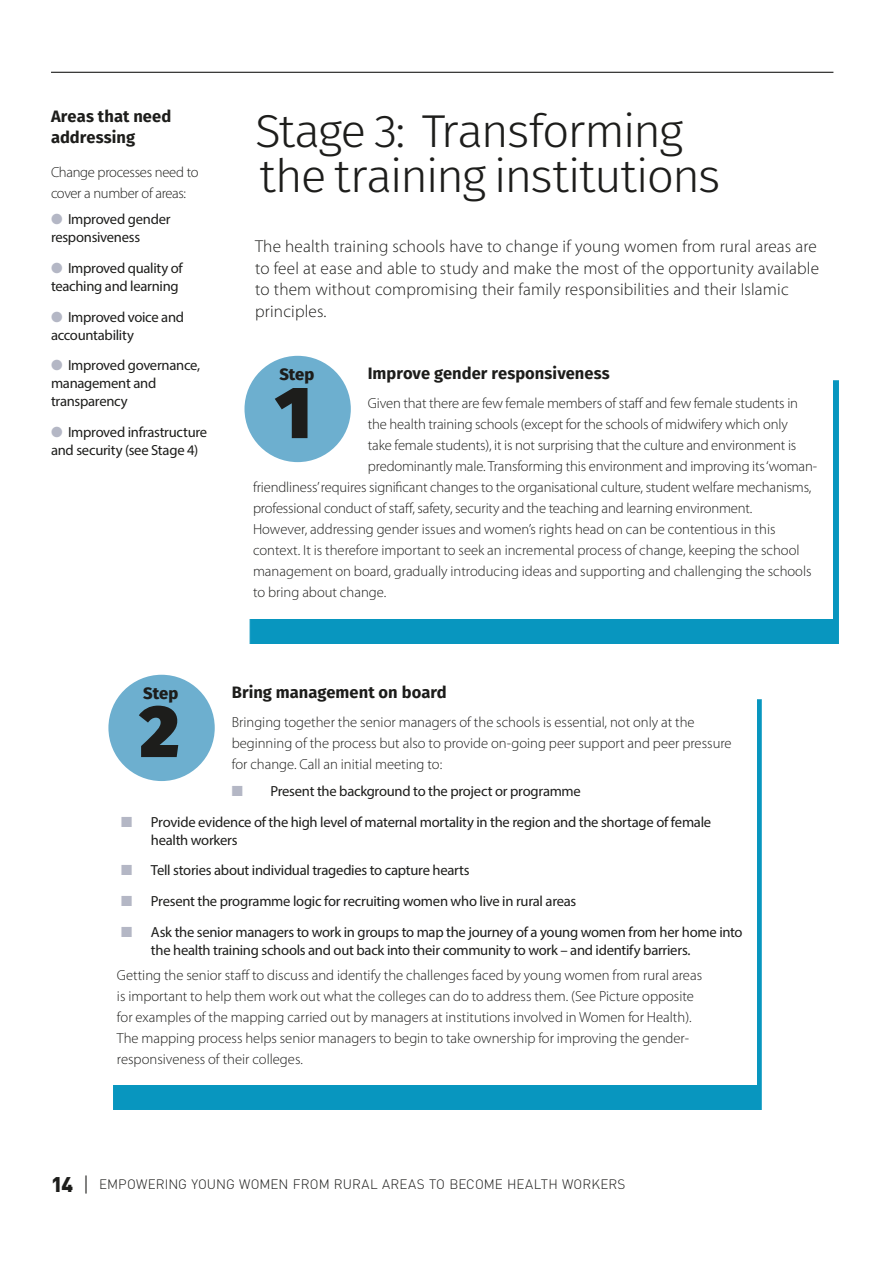
<style>
.page{position:relative;width:893px;height:1263px;background:#fff}
.page>*{position:absolute;margin:0;border:0;box-sizing:border-box;transform-origin:0 0}
.t1{font:900 73.5px "Fira Sans";color:#1d1d1b}
.t2{font:300 46.05px/45px "Fira Sans";letter-spacing:-.04em;color:#1d1d1b;scale:1.04 1}
.t3{font:300 17.25px/21.8px "Myriad Pro";letter-spacing:.01em;color:#1d1d1b}
.t4{font:700 16.5px/21px "Fira Sans";letter-spacing:.005em;color:#1d1d1b}
.t5{font:800 16.5px "Fira Sans";color:#1d1d1b}
.t6{font:300 14.7px/21px "Myriad Pro";color:#1d1d1b}
.t7{font:14.7px/18px "Myriad Pro";letter-spacing:-.02em;color:#1d1d1b}
.t8{font:300 14.7px/21px "Myriad Pro";letter-spacing:-.025em;color:#1d1d1b}
.t9{font:300 13.5px "DIN Pro";letter-spacing:.005em;color:#1d1d1b}
.s1{color:#b4b7c5}
.s2{font-size:14.25px}
.s3{font-weight:900;font-size:21px}
.s4{font-size:21px}
</style>
<div class="page">
<hr style="left:51px;top:72px;width:782px;height:1px;background:#1d1d1b">
<div style="left:113px;top:699px;width:649px;height:410px;background:#0896bf"></div>
<div style="left:108px;top:674px;width:649px;height:410px;background:#fff"></div>
<div style="left:108px;top:675px;width:107px;height:106px;background:#6dafcf;border-radius:50%"></div>
<div style="left:249px;top:380px;width:589px;height:264px;background:#0896bf"></div>
<div style="left:244px;top:355px;width:589px;height:264px;background:#fff"></div>
<div style="left:244px;top:356px;width:107px;height:106px;background:#6dafcf;border-radius:50%"></div>
<p class="t4" style="left:51px;top:104px;width:122px">Areas that need addressing</p>
<p class="t8" style="left:51px;top:161px;width:149px">Change processes need to cover a number of areas:</p>
<p class="t7" style="left:51px;top:210px;width:121px"><span class="s1">●</span> Improved gender responsiveness</p>
<p class="t7" style="left:51px;top:259px;width:133px"><span class="s1">●</span> Improved quality of teaching and learning</p>
<p class="t7" style="left:51px;top:307px;width:135px"><span class="s1">●</span> Improved voice and accountability</p>
<p class="t7" style="left:51px;top:356px;width:151px"><span class="s1">●</span> Improved governance, management and transparency</p>
<p class="t7" style="left:51px;top:423px;width:158px"><span class="s1">●</span> Improved infrastructure and security (see Stage 4)</p>
<h2 class="t2" style="left:255px;top:108px;width:449px">Stage 3: Transforming the training institutions</h2>
<p class="t3" style="left:255px;top:235px;width:565px">The health training schools have to change if young women from rural areas are to feel at ease and able to study and make the most of the opportunity available to them without compromising their family responsibilities and their Islamic principles.</p>
<p class="t4" style="left:368px;top:361px;width:244px">Improve gender responsiveness</p>
<p class="t6" style="left:368px;top:393px;width:432px">Given that there are few female members of staff and few female students in</p>
<p class="t6" style="left:368px;top:414px;width:421px">the health training schools (except for the schools of midwifery which only</p>
<p class="t6" style="left:368px;top:435px;width:430px">take female students), it is not surprising that the culture and environment is</p>
<p class="t6" style="left:368px;top:456px;width:451px">predominantly male. Transforming this environment and improving its ‘woman-</p>
<p class="t6" style="left:253px;top:477px;width:560px">friendliness’ requires significant changes to the organisational culture, student welfare mechanisms,</p>
<p class="t6" style="left:253px;top:498px;width:501px">professional conduct of staff, safety, security and the teaching and learning environment.</p>
<p class="t6" style="left:253px;top:519px;width:524px">However, addressing gender issues and women’s rights head on can be contentious in this</p>
<p class="t6" style="left:253px;top:540px;width:548px">context. It is therefore important to seek an incremental process of change, keeping the school</p>
<p class="t6" style="left:253px;top:561px;width:560px">management on board, gradually introducing ideas and supporting and challenging the schools</p>
<p class="t6" style="left:253px;top:582px;width:135px">to bring about change.</p>
<p class="t5" style="left:279px;top:359px;width:36px">Step</p>
<h1 class="t1" style="left:275px;top:344px;width:38px">1</h1>
<p class="t4" style="left:232px;top:680px;width:217px">Bring management on board</p>
<p class="t6" style="left:232px;top:712px;width:501px">Bringing together the senior managers of the schools is essential, not only at the beginning of the process but also to provide on-going peer support and peer pressure for change. Call an initial meeting to:</p>
<p class="t7" style="left:232px;top:782px;width:351px"><span class="s1">■</span> Present the background to the project or programme</p>
<p class="t7" style="left:151px;top:812px;width:562px;text-indent:-30px"><span class="s1">■</span> Provide evidence of the high level of maternal mortality in the region and the shortage of female health workers</p>
<p class="t7" style="left:121px;top:861px;width:350px"><span class="s1">■</span> Tell stories about individual tragedies to capture hearts</p>
<p class="t7" style="left:121px;top:892px;width:457px"><span class="s1">■</span> Present the programme logic for recruiting women who live in rural areas</p>
<p class="t7" style="left:151px;top:923px;width:593px;text-indent:-30px"><span class="s1">■</span> Ask the senior managers to work in groups to map the journey of a young women from her home into the health training schools and out back into their community to work – and identify barriers.</p>
<p class="t6" style="left:117px;top:965px;width:587px">Getting the senior staff to discuss and identify the challenges faced by young women from rural areas is important to help them work out what the colleges can do to address them. (See Picture opposite for examples of the mapping carried out by managers at institutions involved in Women for Health).<br>The mapping process helps senior managers to begin to take ownership for improving the gender&shy;responsiveness of their colleges<span class="s2">.</span></p>
<p class="t5" style="left:143px;top:678px;width:36px">Step</p>
<h1 class="t1" style="left:140px;top:663px;width:41px">2</h1>
<p class="t9" style="left:51px;top:1175px;width:576px"><span class="s3">14</span> <span class="s4">|</span> EMPOWERING YOUNG WOMEN FROM RURAL AREAS TO BECOME HEALTH WORKERS</p>
</div>
